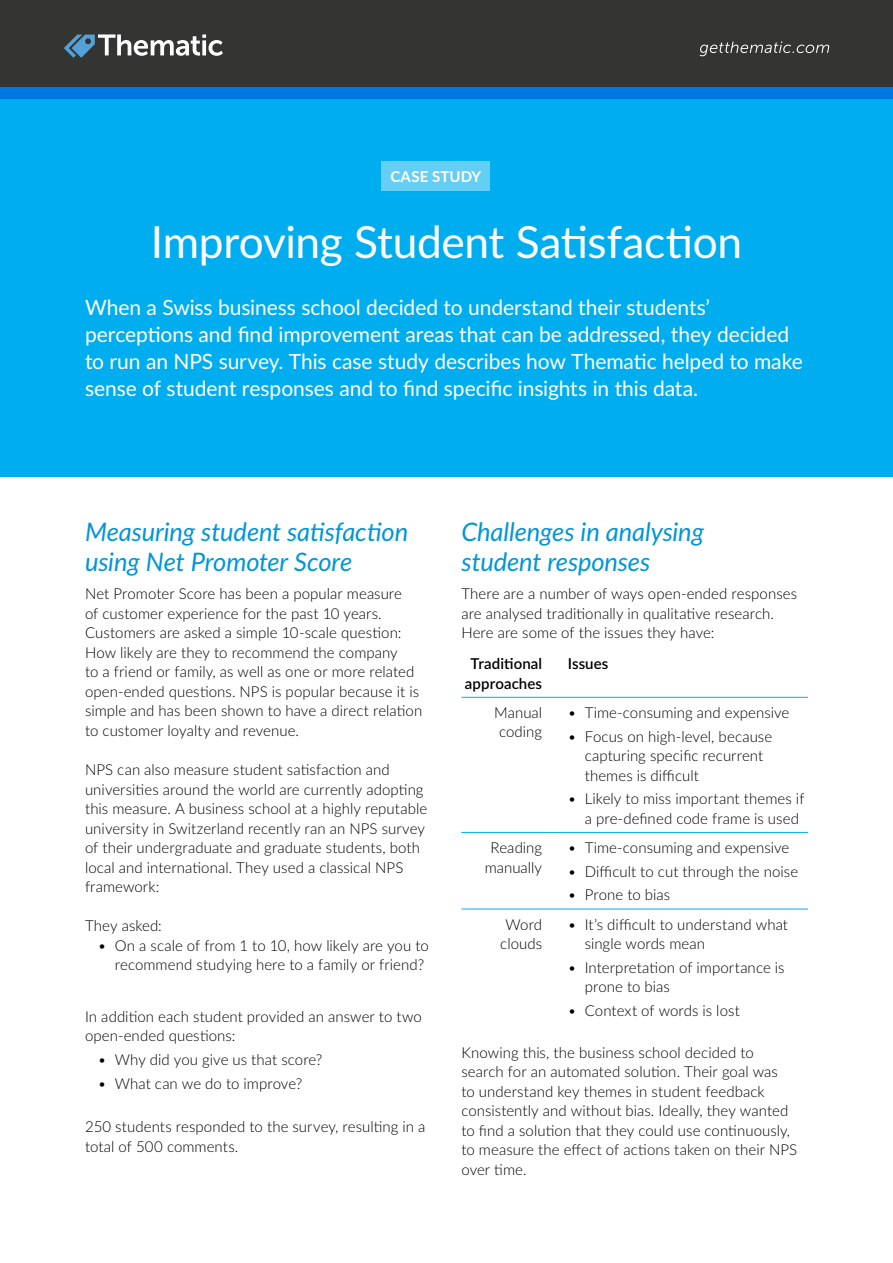
<style>
.page{position:relative;width:893px;height:1263px;background:#fff}
.page>*{position:absolute;margin:0;border:0;box-sizing:border-box;transform-origin:0 0}
.t1{font:44.25px "Lato";letter-spacing:-.005em;color:#fff}
.t2{font:italic 25.5px/30px "Lato";letter-spacing:-.005em;color:#0095da}
.t3{font:21px/27px "Lato";letter-spacing:-.005em;color:#fff}
.t4{font:300 15px/19.5px "Lato";letter-spacing:.005em;color:#000}
.t5{font:600 15px/19.5px "Lato";letter-spacing:.01em;color:#000;text-align:center}
.t6{font:700 15px "Lato";letter-spacing:.01em;color:#fff}
</style>
<div class="page">
<div style="left:0;top:0;width:893px;height:87px;background:#343433"></div>
<svg style="left:64px;top:34px;width:159px;height:24px"></svg>
<svg style="left:699px;top:42px;width:130px;height:14px"></svg>
<div style="left:0;top:87px;width:893px;height:389px;background:#00aeef"></div>
<div style="left:382px;top:162px;width:108px;height:29px;background:#65cef5"></div>
<hr style="left:461px;top:909px;width:94px;height:1px;background:#00aeef">
<hr style="left:461px;top:697px;width:94px;height:1px;background:#00aeef">
<hr style="left:555px;top:697px;width:253px;height:1px;background:#00aeef">
<hr style="left:461px;top:832px;width:94px;height:1px;background:#00aeef">
<hr style="left:555px;top:832px;width:253px;height:1px;background:#00aeef">
<hr style="left:555px;top:909px;width:253px;height:1px;background:#00aeef">
<p class="t6" style="left:390px;top:166px;width:93px">CASE STUDY</p>
<h1 class="t1" style="left:151px;top:210px;width:593px">Improving Student Satisfaction</h1>
<p class="t3" style="left:85px;top:292px;width:719px">When a Swiss business school decided to understand their students’ perceptions and find improvement areas that can be addressed, they decided to run an NPS survey. This case study describes how Thematic helped to make sense of student responses and to find specific insights in this data.</p>
<h2 class="t2" style="left:85px;top:516px;width:325px">Measuring student satisfaction using Net Promoter Score</h2>
<p class="t4" style="left:85px;top:584px;width:339px">Net Promoter Score has been a popular measure<br>of customer experience for the past 10 years.<br>Customers are asked a simple 10-scale question:<br>How likely are they to recommend the company<br>to a friend or family, as well as one or more related open-ended questions. NPS is popular because it is simple and has been shown to have a direct relation to customer loyalty and revenue.</p>
<p class="t4" style="left:85px;top:759px;width:344px">NPS can also measure student satisfaction and universities around the world are currently adopting this measure. A business school at a highly reputable university in Switzerland recently ran an NPS survey of their undergraduate and graduate students, both local and international. They used a classical NPS framework:</p>
<p class="t4" style="left:85px;top:915px;width:78px">They asked:</p>
<p class="t4" style="left:115px;top:935px;width:316px;text-indent:-17px">• On a scale of from 1 to 10, how likely are you to recommend studying here to a family or friend?</p>
<p class="t4" style="left:85px;top:1006px;width:338px">In addition each student provided an answer to two open-ended questions:</p>
<p class="t4" style="left:98px;top:1049px;width:226px">• Why did you give us that score?</p>
<p class="t4" style="left:98px;top:1073px;width:206px">• What can we do to improve?</p>
<p class="t4" style="left:85px;top:1116px;width:342px">250 students responded to the survey, resulting in a total of 500 comments.</p>
<h2 class="t2" style="left:461px;top:516px;width:244px">Challenges in analysing student responses</h2>
<p class="t4" style="left:461px;top:584px;width:337px">There are a number of ways open-ended responses are analysed traditionally in qualitative research.<br>Here are some of the issues they have:</p>
<p class="t5" style="left:465px;top:653px;width:79px">Traditional approaches</p>
<p class="t5" style="left:568px;top:653px;width:42px">Issues</p>
<p class="t4" style="left:494px;top:702px;width:50px;text-align:center">Manual coding</p>
<p class="t4" style="left:568px;top:702px;width:223px">• Time-consuming and expensive</p>
<p class="t4" style="left:585px;top:726px;width:189px;text-indent:-17px">• Focus on high-level, because capturing specific recurrent themes is difficult</p>
<p class="t4" style="left:585px;top:789px;width:221px;text-indent:-17px">• Likely to miss important themes if a pre-defined code frame is used</p>
<p class="t4" style="left:485px;top:837px;width:59px;text-align:center">Reading manually</p>
<p class="t4" style="left:568px;top:837px;width:223px">• Time-consuming and expensive</p>
<p class="t4" style="left:568px;top:861px;width:232px">• Difficult to cut through the noise</p>
<p class="t4" style="left:568px;top:885px;width:104px">• Prone to bias</p>
<p class="t4" style="left:500px;top:914px;width:43px;text-align:center">Word clouds</p>
<p class="t4" style="left:585px;top:914px;width:205px;text-indent:-17px">• It’s difficult to understand what single words mean</p>
<p class="t4" style="left:585px;top:957px;width:201px;text-indent:-17px">• Interpretation of importance is prone to bias</p>
<p class="t4" style="left:568px;top:1000px;width:174px">• Context of words is lost</p>
<p class="t4" style="left:461px;top:1042px;width:337px">Knowing this, the business school decided to search for an automated solution. Their goal was<br>to understand key themes in student feedback consistently and without bias. Ideally, they wanted to find a solution that they could use continuously, to measure the effect of actions taken on their NPS over time.</p>
</div>
